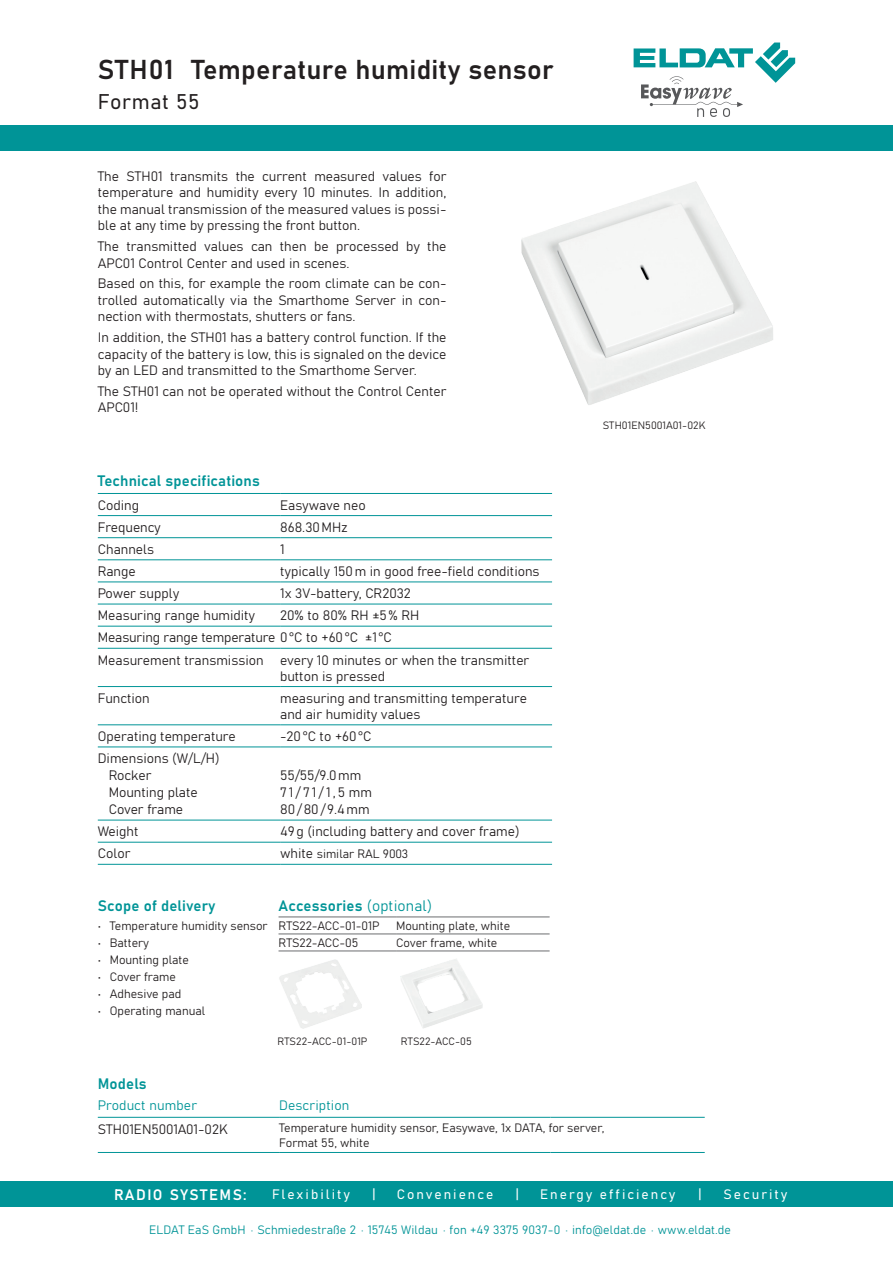
<style>
.page{position:relative;width:893px;height:1263px;background:#fff}
.page>*{position:absolute;margin:0;border:0;box-sizing:border-box;transform-origin:0 0}
.Inhalt_Sensoren{font:27px "Bahnschrift";letter-spacing:.01em;color:#231f20}
.Inhalt_Sensoren-2{font:21px "Bahnschrift";letter-spacing:.03em;color:#231f20}
.t1{font:15px "Bahnschrift";letter-spacing:.01em;color:#009497}
.t2{font:15px "Bahnschrift";letter-spacing:.1em;color:#fff}
.Fließtext{font:13.5px/16.5px "Bahnschrift";color:#231f20}
.t3{font:13.5px "Bahnschrift";letter-spacing:.15em;color:#fff}
.t4{font:13.5px "Bahnschrift";letter-spacing:.01em;color:#009497}
.Fließtext-2{font:12px/15px "Bahnschrift";color:#231f20}
.t5{font:12px "Bahnschrift";letter-spacing:.01em;color:#009497}
.bildunter{font:10.5px "Bahnschrift";letter-spacing:.01em;color:#231f20}
.s1{font-size:13.5px}
</style>
<div class="page">
<div style="left:0;top:125px;width:893px;height:26px;background:#009497"></div>
<div style="left:0;top:1181px;width:893px;height:26px;background:#009497"></div>
<svg style="left:634px;top:43px;width:161px;height:74px"></svg>
<hr style="left:98px;top:493px;width:182px;height:1px;background:#009497">
<hr style="left:280px;top:493px;width:272px;height:1px;background:#009497">
<hr style="left:98px;top:515px;width:182px;height:1px;background:#009497">
<hr style="left:280px;top:515px;width:272px;height:1px;background:#009497">
<hr style="left:98px;top:537px;width:182px;height:1px;background:#009497">
<hr style="left:280px;top:537px;width:272px;height:1px;background:#009497">
<hr style="left:98px;top:559px;width:182px;height:1px;background:#009497">
<hr style="left:280px;top:559px;width:272px;height:1px;background:#009497">
<hr style="left:98px;top:582px;width:182px;height:1px;background:#009497">
<hr style="left:280px;top:582px;width:272px;height:1px;background:#009497">
<hr style="left:98px;top:604px;width:182px;height:1px;background:#009497">
<hr style="left:280px;top:604px;width:272px;height:1px;background:#009497">
<hr style="left:98px;top:626px;width:182px;height:1px;background:#009497">
<hr style="left:280px;top:626px;width:272px;height:1px;background:#009497">
<hr style="left:98px;top:648px;width:182px;height:1px;background:#009497">
<hr style="left:280px;top:648px;width:272px;height:1px;background:#009497">
<hr style="left:98px;top:686px;width:182px;height:1px;background:#009497">
<hr style="left:280px;top:686px;width:272px;height:1px;background:#009497">
<hr style="left:98px;top:724px;width:182px;height:1px;background:#009497">
<hr style="left:280px;top:724px;width:272px;height:1px;background:#009497">
<hr style="left:98px;top:747px;width:182px;height:1px;background:#009497">
<hr style="left:280px;top:747px;width:272px;height:1px;background:#009497">
<hr style="left:98px;top:820px;width:182px;height:1px;background:#009497">
<hr style="left:280px;top:820px;width:272px;height:1px;background:#009497">
<hr style="left:98px;top:842px;width:182px;height:1px;background:#009497">
<hr style="left:280px;top:842px;width:272px;height:1px;background:#009497">
<hr style="left:98px;top:864px;width:182px;height:1px;background:#009497">
<hr style="left:280px;top:864px;width:272px;height:1px;background:#009497">
<hr style="left:98px;top:1152px;width:181px;height:1px;background:#009497">
<hr style="left:279px;top:1152px;width:271px;height:1px;background:#009497">
<hr style="left:550px;top:1152px;width:155px;height:1px;background:#009497">
<hr style="left:98px;top:1117px;width:181px;height:1px;background:#009497">
<hr style="left:279px;top:1117px;width:271px;height:1px;background:#009497">
<hr style="left:550px;top:1117px;width:155px;height:1px;background:#009497">
<img style="left:521px;top:181px;width:252px;height:224px">
<img style="left:401px;top:959px;width:81px;height:69px">
<hr style="left:279px;top:917px;width:117px;height:1px;background:#6c6d70">
<hr style="left:396px;top:917px;width:154px;height:1px;background:#6c6d70">
<hr style="left:279px;top:934px;width:117px;height:1px;background:#6c6d70">
<hr style="left:396px;top:934px;width:154px;height:1px;background:#6c6d70">
<hr style="left:279px;top:951px;width:117px;height:1px;background:#6c6d70">
<hr style="left:396px;top:951px;width:154px;height:1px;background:#6c6d70">
<p class="Inhalt_Sensoren" style="left:98px;top:49px;width:457px">STH01 Temperature humidity sensor</p>
<p class="Inhalt_Sensoren-2" style="left:98px;top:86px;width:103px">Format 55</p>
<p class="Fließtext" style="left:98px;top:167px;width:350px;text-align:justify">The STH01 transmits the current measured values for temperature and humidity every 10 minutes. In addition, the manual transmission of the measured values is possi&shy;ble at any time by pressing the front button.</p>
<p class="Fließtext" style="left:98px;top:237px;width:350px">The transmitted values can then be processed by the<br>APC01 Control Center and used in scenes.</p>
<p class="Fließtext" style="left:98px;top:274px;width:350px;text-align:justify">Based on this, for example the room climate can be con&shy;trolled automatically via the Smarthome Server in con&shy;nection with thermostats, shutters or fans.</p>
<p class="Fließtext" style="left:98px;top:328px;width:350px;text-align:justify">In addition, the STH01 has a battery control function. If the capacity of the battery is low, this is signaled on the device by an LED and transmitted to the Smarthome Server.</p>
<p class="Fließtext" style="left:98px;top:382px;width:350px">The STH01 can not be operated without the Control Center<br>APC01!</p>
<p class="t1" style="left:98px;top:469px;width:164px">Technical specifications</p>
<p class="Fließtext" style="left:98px;top:496px;width:43px">Coding</p>
<p class="Fließtext" style="left:280px;top:496px;width:87px">Easywave neo</p>
<p class="Fließtext" style="left:98px;top:518px;width:64px">Frequency</p>
<p class="Fließtext" style="left:280px;top:518px;width:69px">868.30MHz</p>
<p class="Fließtext" style="left:98px;top:540px;width:58px">Channels</p>
<p class="Fließtext" style="left:280px;top:540px;width:6px">1</p>
<p class="Fließtext" style="left:98px;top:562px;width:39px">Range</p>
<p class="Fließtext" style="left:280px;top:562px;width:261px">typically 150m in good free-field conditions</p>
<p class="Fließtext" style="left:98px;top:584px;width:83px">Power supply</p>
<p class="Fließtext" style="left:280px;top:584px;width:132px">1x 3V-battery, CR2032</p>
<p class="Fließtext" style="left:98px;top:606px;width:159px">Measuring range humidity</p>
<p class="Fließtext" style="left:280px;top:606px;width:141px">20% to 80% RH ±5% RH</p>
<p class="Fließtext" style="left:98px;top:628px;width:296px">Measuring range temperature 0°C to +60°C ±1°C</p>
<p class="Fließtext" style="left:98px;top:651px;width:167px">Measurement transmission</p>
<p class="Fließtext" style="left:280px;top:651px;width:251px">every 10 minutes or when the transmitter button is pressed</p>
<p class="Fließtext" style="left:98px;top:689px;width:54px">Function</p>
<p class="Fließtext" style="left:280px;top:689px;width:248px">measuring and transmitting temperature and air humidity values</p>
<p class="Fließtext" style="left:98px;top:727px;width:139px">Operating temperature</p>
<p class="Fließtext" style="left:280px;top:727px;width:93px">-20°C to +60°C</p>
<p class="Fließtext" style="left:98px;top:749px;width:123px">Dimensions (W/L/H)</p>
<p class="Fließtext" style="left:109px;top:766px;width:44px">Rocker</p>
<p class="Fließtext" style="left:280px;top:766px;width:83px">55/55/9.0mm</p>
<p class="Fließtext" style="left:109px;top:783px;width:91px">Mounting plate</p>
<p class="Fließtext" style="left:280px;top:783px;width:93px">71/71/1,5 mm</p>
<p class="Fließtext" style="left:109px;top:800px;width:76px">Cover frame</p>
<p class="Fließtext" style="left:280px;top:800px;width:91px">80/80/9.4mm</p>
<p class="Fließtext" style="left:98px;top:822px;width:42px">Weight</p>
<p class="Fließtext" style="left:280px;top:822px;width:241px">49g (including battery and cover frame)</p>
<p class="Fließtext" style="left:98px;top:844px;width:34px">Color</p>
<p class="Fließtext-2" style="left:280px;top:846px;width:130px"><span class="s1">white</span> similar RAL 9003</p>
<p class="t1" style="left:98px;top:894px;width:119px">Scope of delivery</p>
<p class="t1" style="left:279px;top:894px;width:155px">Accessories (optional)</p>
<p class="Fließtext-2" style="left:98px;top:917px;width:171px">• Temperature humidity sensor</p>
<p class="Fließtext-2" style="left:279px;top:917px;width:103px">RTS22-ACC-01-01P</p>
<p class="Fließtext-2" style="left:396px;top:917px;width:116px">Mounting plate, white</p>
<p class="Fließtext-2" style="left:98px;top:934px;width:53px">• Battery</p>
<p class="Fließtext-2" style="left:279px;top:934px;width:81px">RTS22-ACC-05</p>
<p class="Fließtext-2" style="left:396px;top:934px;width:103px">Cover frame, white</p>
<p class="Fließtext-2" style="left:98px;top:951px;width:93px">• Mounting plate</p>
<p class="Fließtext-2" style="left:98px;top:968px;width:80px">• Cover frame</p>
<p class="Fließtext-2" style="left:98px;top:985px;width:85px">• Adhesive pad</p>
<p class="Fließtext-2" style="left:98px;top:1002px;width:109px">• Operating manual</p>
<p class="bildunter" style="left:277px;top:1033px;width:92px">RTS22-ACC-01-01P</p>
<p class="bildunter" style="left:401px;top:1033px;width:72px">RTS22-ACC-05</p>
<p class="bildunter" style="left:603px;top:418px;width:104px">STH01EN5001A01-02K</p>
<p class="t1" style="left:98px;top:1072px;width:50px">Models</p>
<p class="t4" style="left:98px;top:1095px;width:101px">Product number</p>
<p class="t4" style="left:279px;top:1095px;width:72px">Description</p>
<p class="Fließtext" style="left:98px;top:1119px;width:131px">STH01EN5001A01-02K</p>
<p class="Fließtext-2" style="left:279px;top:1119px;width:327px">Temperature humidity sensor, Easywave, 1x DATA, for server,<br>Format 55, white</p>
<p class="t2" style="left:114px;top:1183px;width:134px">RADIO SYSTEMS:</p>
<p class="t3" style="left:272px;top:1184px;width:80px">Flexibility</p>
<p class="t3" style="left:372px;top:1184px;width:5px">|</p>
<p class="t3" style="left:397px;top:1184px;width:98px">Convenience</p>
<p class="t3" style="left:516px;top:1184px;width:5px">|</p>
<p class="t3" style="left:540px;top:1184px;width:137px">Energy efficiency</p>
<p class="t3" style="left:698px;top:1184px;width:5px">|</p>
<p class="t3" style="left:724px;top:1184px;width:65px">Security</p>
<p class="t5" style="left:149px;top:1221px;width:583px">ELDAT EaS GmbH · Schmiedestraße 2 · 15745 Wildau · fon +49 3375 9037-0 · info@eldat.de · www.eldat.de</p>
</div>
